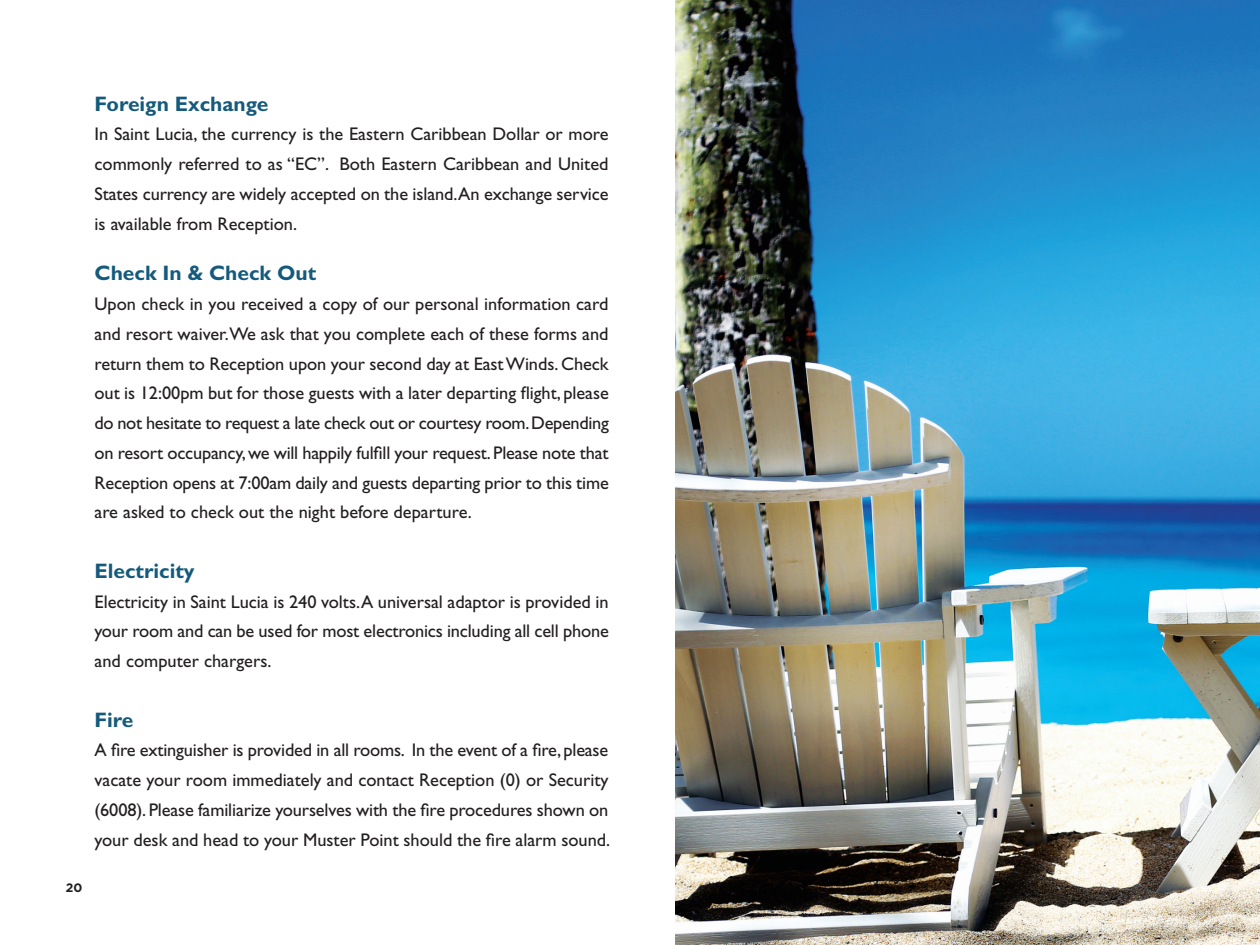
<style>
.page{position:relative;width:1260px;height:945px;background:#fff}
.page>*{position:absolute;margin:0;border:0;box-sizing:border-box;transform-origin:0 0}
.t1{font:700 21px "Gill Sans";color:#155a7c}
.t2{font:18.38px/29.8px "Gill Sans";color:#231f20;text-align:justify}
.t3{font:700 12.25px "Gotham";color:#231f20}
</style>
<div class="page">
<img style="left:675px;top:0;width:585px;height:945px">
<p class="t1" style="left:94px;top:91px;width:175px">Foreign Exchange</p>
<p class="t2" style="left:94px;top:119px;width:516px">In Saint Lucia, the currency is the Eastern Caribbean Dollar or more commonly referred to as “EC”. Both Eastern Caribbean and United States currency are widely accepted on the island.An exchange service is available from Reception.</p>
<p class="t1" style="left:94px;top:261px;width:223px">Check In &amp; Check Out</p>
<p class="t2" style="left:94px;top:289px;width:516px">Upon check in you received a copy of our personal information card and resort waiver.We ask that you complete each of these forms and return them to Reception upon your second day at East Winds. Check out is 12:00pm but for those guests with a later departing flight, please do not hesitate to request a late check out or courtesy room. Depending on resort occupancy, we will happily fulfill your request. Please note that Reception opens at 7:00am daily and guests departing prior to this time are asked to check out the night before departure.</p>
<p class="t1" style="left:94px;top:558px;width:102px">Electricity</p>
<p class="t2" style="left:94px;top:587px;width:516px">Electricity in Saint Lucia is 240 volts.A universal adaptor is provided in your room and can be used for most electronics including all cell phone and computer chargers.</p>
<p class="t1" style="left:94px;top:707px;width:40px">Fire</p>
<p class="t2" style="left:94px;top:735px;width:517px">A fire extinguisher is provided in all rooms. In the event of a fire, please vacate your room immediately and contact Reception (0) or Security (6008). Please familiarize yourselves with the fire procedures shown on your desk and head to your Muster Point should the fire alarm sound.</p>
<p class="t3" style="left:66px;top:881px;width:18px">20</p>
</div>
